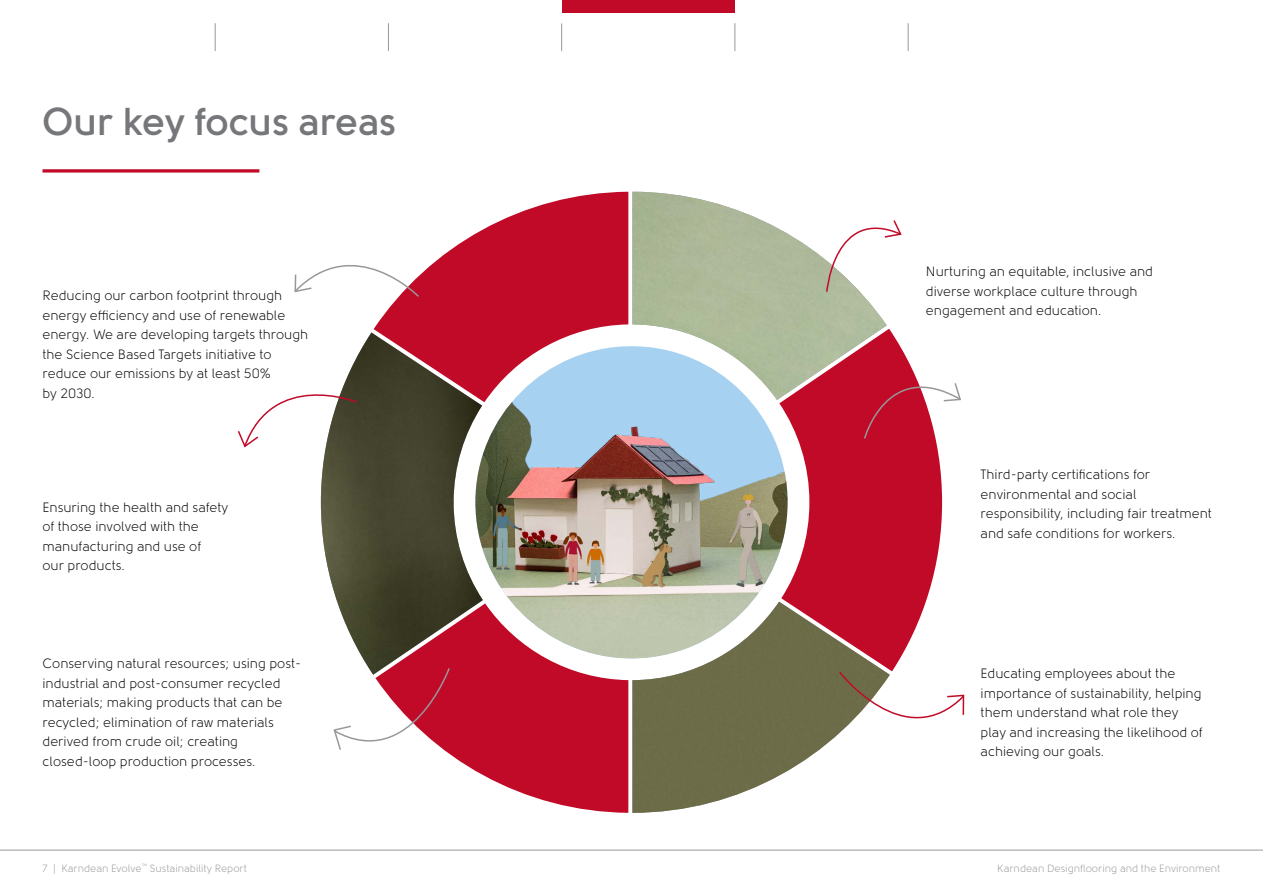
<style>
.page{position:relative;width:1263px;height:893px;background:#fff}
.page>*{position:absolute;margin:0;border:0;box-sizing:border-box;transform-origin:0 0}
.t1{font:700 38.85px "Solomon";color:#76777a}
.t2{font:13.5px/19.5px "Solomon";color:#000}
.t3{font:10.5px "Solomon";color:#97989a}
</style>
<div class="page">
<hr style="left:0;top:850px;width:1263px;height:1px;background:#97989a">
<svg style="left:215px;top:23px;width:1px;height:28px"></svg>
<svg style="left:388px;top:23px;width:1px;height:28px"></svg>
<svg style="left:561px;top:23px;width:1px;height:28px"></svg>
<svg style="left:735px;top:23px;width:1px;height:28px"></svg>
<svg style="left:908px;top:23px;width:1px;height:28px"></svg>
<svg style="left:43px;top:169px;width:216px;height:4px"></svg>
<svg style="left:374px;top:192px;width:254px;height:210px;fill:#c10a27"></svg>
<img style="left:632px;top:192px;width:255px;height:208px">
<svg style="left:779px;top:329px;width:163px;height:342px;fill:#c10a27"></svg>
<img style="left:632px;top:602px;width:258px;height:211px">
<svg style="left:451px;top:603px;width:177px;height:210px;fill:#c10a27"></svg>
<img style="left:321px;top:332px;width:162px;height:343px">
<img style="left:475px;top:346px;width:312px;height:312px;border-radius:156px">
<svg style="left:863px;top:357px;width:98px;height:83px"></svg>
<svg style="left:825px;top:205px;width:77px;height:88px"></svg>
<svg style="left:838px;top:671px;width:127px;height:85px"></svg>
<svg style="left:332px;top:667px;width:119px;height:88px"></svg>
<svg style="left:237px;top:369px;width:121px;height:80px"></svg>
<svg style="left:294px;top:231px;width:126px;height:67px"></svg>
<div style="left:562px;top:0;width:173px;height:13px;background:#c10a27"></div>
<h1 class="t1" style="left:43px;top:99px;width:355px">Our key focus areas</h1>
<p class="t2" style="left:43px;top:286px;width:267px">Reducing our carbon footprint through energy efficiency and use of renewable energy. We are developing targets through the Science Based Targets initiative to reduce our emissions by at least 50%<br>by 2030.</p>
<p class="t2" style="left:43px;top:497px;width:187px">Ensuring the health and safety of those involved with the manufacturing and use of<br>our products.</p>
<p class="t2" style="left:43px;top:654px;width:260px">Conserving natural resources; using post&shy;industrial and post-consumer recycled materials; making products that can be recycled; elimination of raw materials derived from crude oil; creating closed-loop production processes.</p>
<p class="t2" style="left:926px;top:262px;width:229px">Nurturing an equitable, inclusive and diverse workplace culture through engagement and education.</p>
<p class="t2" style="left:980px;top:465px;width:233px">Third-party certifications for environmental and social responsibility, including fair treatment and safe conditions for workers.</p>
<p class="t2" style="left:980px;top:664px;width:224px">Educating employees about the importance of sustainability, helping them understand what role they play and increasing the likelihood of achieving our goals.</p>
<p class="t3" style="left:43px;top:863px;width:206px">7 | Karndean Evolve<sup>™</sup> Sustainability Report</p>
<p class="t3" style="left:997px;top:863px;width:225px">Karndean Designflooring and the Environment</p>
</div>
